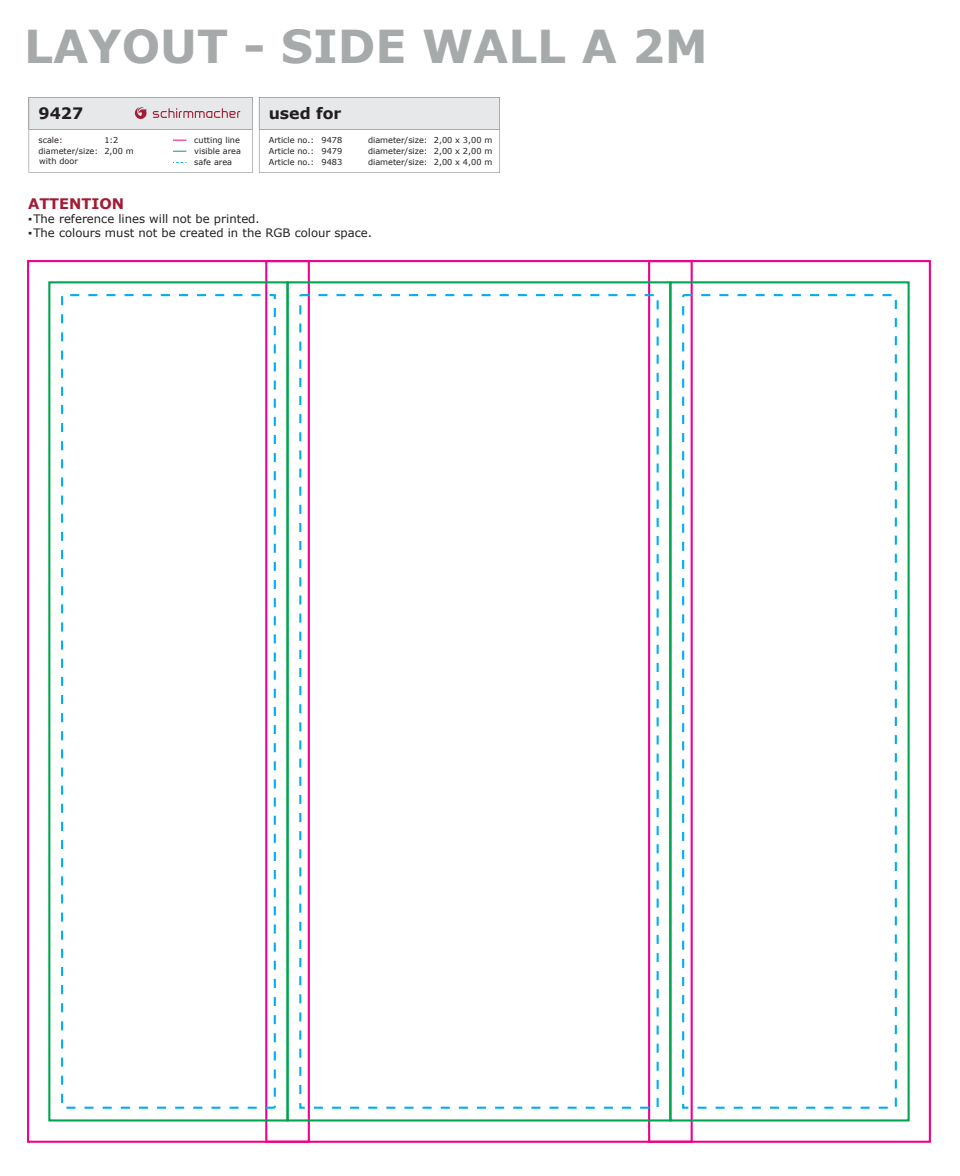
<style>
.page{position:relative;width:960px;height:1176px;background:#fff}
.page>*{position:absolute;margin:0;border:0;box-sizing:border-box;transform-origin:0 0}
.t1{font:700 45.36px "Verdana";color:#a7aaaa}
.t2{font:700 15.75px "Verdana";color:#231f20}
.t3{font:700 14.55px "Verdana";color:#a31c35}
.t4{font:11.64px "Verdana";color:#231f20}
.t5{font:8.16px/11.1px "Verdana";color:#231f20}
</style>
<div class="page">
<svg style="left:29px;top:97px;width:224px;height:76px"></svg>
<svg style="left:259px;top:97px;width:241px;height:76px"></svg>
<div style="left:648px;top:260px;width:283px;height:882px;border:2px solid #ed028c"></div>
<div style="left:27px;top:260px;width:283px;height:882px;border:2px solid #ed028c"></div>
<div style="left:265px;top:260px;width:427px;height:882px;border:2px solid #ed028c"></div>
<div style="left:669px;top:281px;width:240px;height:840px;border:2px solid #00a54f"></div>
<div style="left:48px;top:281px;width:240px;height:840px;border:2px solid #00a54f"></div>
<div style="left:286px;top:281px;width:385px;height:840px;border:2px solid #00a54f"></div>
<div style="left:682px;top:294px;width:215px;height:814px;border:2px dashed #00aeef"></div>
<div style="left:61px;top:294px;width:215px;height:814px;border:2px dashed #00aeef"></div>
<div style="left:299px;top:294px;width:359px;height:814px;border:2px dashed #00aeef"></div>
<h1 class="t1" style="left:24px;top:15px;width:685px">LAYOUT - SIDE WALL A 2M</h1>
<h2 class="t2" style="left:269px;top:103px;width:74px">used for</h2>
<p class="t5" style="left:321px;top:134px;width:22px">9478</p>
<p class="t5" style="left:368px;top:134px;width:126px">diameter/size: 2,00 x 3,00 m</p>
<p class="t5" style="left:321px;top:145px;width:22px">9479</p>
<p class="t5" style="left:368px;top:145px;width:126px">diameter/size: 2,00 x 2,00 m</p>
<p class="t5" style="left:321px;top:156px;width:22px">9483</p>
<p class="t5" style="left:368px;top:156px;width:126px">diameter/size: 2,00 x 4,00 m</p>
<h2 class="t2" style="left:39px;top:103px;width:46px">9427</h2>
<p class="t5" style="left:39px;top:134px;width:61px">scale: diameter/size:</p>
<p class="t5" style="left:104px;top:134px;width:31px">1:2<br>2,00 m</p>
<p class="t5" style="left:194px;top:134px;width:48px">cutting line visible area safe area</p>
<p class="t5" style="left:269px;top:134px;width:47px">Article no.:<br>Article no.:</p>
<p class="t5" style="left:39px;top:156px;width:40px">with door</p>
<p class="t5" style="left:269px;top:156px;width:47px">Article no.:</p>
<h3 class="t3" style="left:28px;top:194px;width:98px">ATTENTION</h3>
<h3 class="t4" style="left:28px;top:211px;width:233px">▪The reference lines will not be printed.</h3>
<h3 class="t4" style="left:28px;top:225px;width:345px">▪The colours must not be created in the RGB colour space.</h3>
</div>
